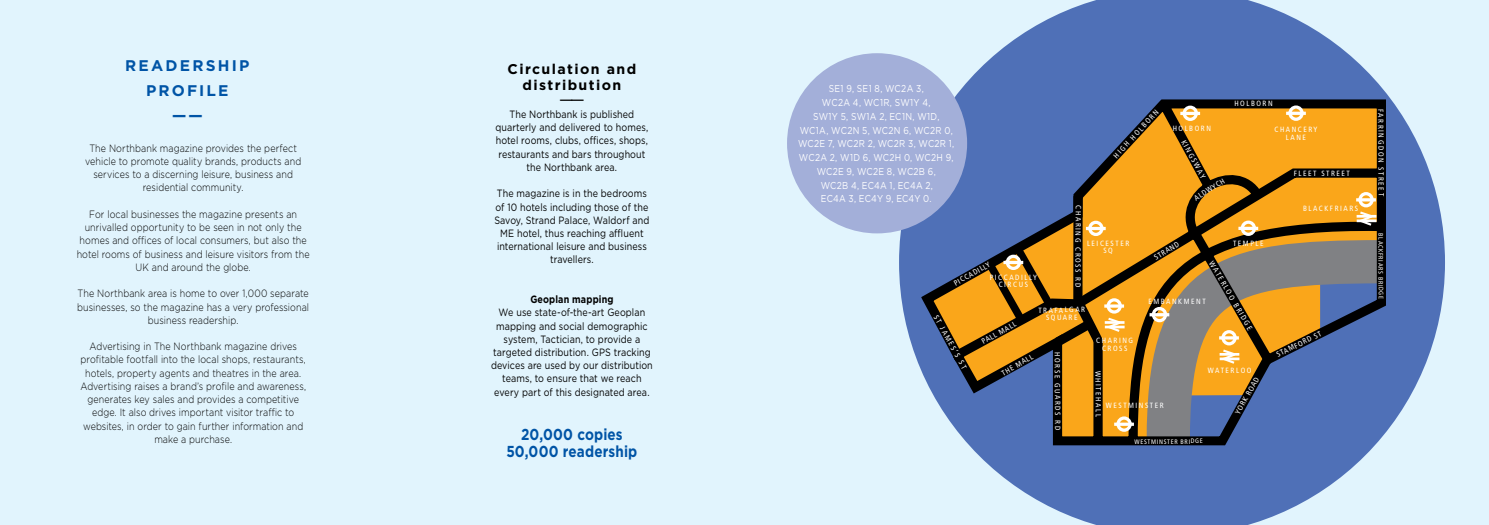
<style>
.page{position:relative;width:1489px;height:525px;background:#fff}
.page>*{position:absolute;margin:0;border:0;box-sizing:border-box;transform-origin:0 0}
.t1{font:700 15.88px/17.6px "Gotham";letter-spacing:.01em;color:#0054a6;text-align:center;scale:.85 1}
.t2{font:700 15.88px "Gotham";color:#0054a6}
.t3{font:15.88px "Gotham";color:#000}
.t4{font:700 15.38px/24.6px "Gotham";letter-spacing:.145em;color:#0054a6;text-align:center}
.t5{font:700 14.12px/15.9px "Gotham";letter-spacing:.1em;color:#000;text-align:center}
.t6{font:300 10.62px/13.2px "Gotham";letter-spacing:.005em;color:#000;text-align:center;scale:.85 1}
.t7{font:10.62px/13.2px "Gotham";letter-spacing:.005em;color:#000;text-align:center;scale:.85 1}
.t8{font:700 10.62px "Gotham";letter-spacing:.015em;color:#000;scale:.85 1}
.t9{font:10px/13.8px "Gotham";letter-spacing:.03em;color:#fff;text-align:center;scale:.85 1}
.t10{font:condensed 7.62px/7.6px "Frutiger";letter-spacing:.195em;color:#fff;text-align:center}
.t11{font:condensed 6.5px "Frutiger";letter-spacing:.095em;color:#fff}
</style>
<div class="page">
<div style="left:0;top:0;width:755px;height:524px;background:#e1f4fd"></div>
<div style="left:733px;top:0;width:755px;height:524px;background:#e1f4fd"></div>
<svg style="left:899px;top:0;width:545px;height:524px;fill:#4f70b7"></svg>
<svg style="left:921px;top:99px;width:464px;height:346px;background:#8b7659"></svg>
<svg style="left:981px;top:187px;width:119px;height:167px;background:#8f6d39"></svg>
<div style="left:1240px;top:220px;width:15px;height:16px;border:3px solid #fff;border-radius:50%"></div>
<hr style="left:1238px;top:227px;width:20px;height:3px;background:#fff">
<div style="left:1106px;top:298px;width:15px;height:15px;border:3px solid #fff;border-radius:50%"></div>
<hr style="left:1104px;top:304px;width:19px;height:3px;background:#fff">
<div style="left:1151px;top:307px;width:16px;height:15px;border:3px solid #fff;border-radius:50%"></div>
<hr style="left:1149px;top:313px;width:20px;height:3px;background:#fff">
<div style="left:1088px;top:220px;width:15px;height:16px;border:3px solid #fff;border-radius:50%"></div>
<hr style="left:1085px;top:227px;width:20px;height:3px;background:#fff">
<div style="left:1005px;top:254px;width:16px;height:16px;border:3px solid #fff;border-radius:50%"></div>
<hr style="left:1003px;top:261px;width:20px;height:3px;background:#fff">
<div style="left:1116px;top:416px;width:15px;height:15px;border:3px solid #fff;border-radius:50%"></div>
<hr style="left:1114px;top:422px;width:19px;height:3px;background:#fff">
<div style="left:1288px;top:105px;width:15px;height:16px;border:3px solid #fff;border-radius:50%"></div>
<hr style="left:1285px;top:112px;width:20px;height:3px;background:#fff">
<div style="left:1182px;top:106px;width:15px;height:15px;border:3px solid #fff;border-radius:50%"></div>
<hr style="left:1180px;top:112px;width:19px;height:3px;background:#fff">
<hr style="left:1104px;top:321px;width:20px;height:2px;background:#fff">
<hr style="left:1104px;top:325px;width:20px;height:3px;background:#fff">
<svg style="left:1106px;top:316px;width:15px;height:17px"></svg>
<div style="left:1221px;top:330px;width:15px;height:15px;border:3px solid #fff;border-radius:50%"></div>
<hr style="left:1218px;top:336px;width:20px;height:3px;background:#fff">
<hr style="left:1219px;top:353px;width:20px;height:2px;background:#fff">
<hr style="left:1219px;top:357px;width:20px;height:3px;background:#fff">
<svg style="left:1221px;top:348px;width:15px;height:17px"></svg>
<div style="left:1358px;top:192px;width:15px;height:15px;border:3px solid #fff;border-radius:50%"></div>
<hr style="left:1355px;top:198px;width:20px;height:3px;background:#fff">
<hr style="left:1356px;top:215px;width:20px;height:2px;background:#fff">
<hr style="left:1356px;top:219px;width:20px;height:3px;background:#fff">
<svg style="left:1358px;top:210px;width:15px;height:17px"></svg>
<div style="left:787px;top:53px;width:180px;height:180px;background:#a3afd9;border-radius:50%"></div>
<h2 class="t4" style="left:125px;top:53px;width:126px">READERSHIP<br>PROFILE</h2>
<h1 class="t2" style="left:172px;top:104px;width:32px">——</h1>
<p class="t6" style="left:85px;top:141px;width:256px">The Northbank magazine provides the perfect vehicle to promote quality brands, products and services to a discerning leisure, business and residential community.</p>
<p class="t6" style="left:77px;top:207px;width:275px">For local businesses the magazine presents an unrivalled opportunity to be seen in not only the homes and offices of local consumers, but also the hotel rooms of business and leisure visitors from the UK and around the globe.</p>
<p class="t6" style="left:77px;top:286px;width:274px">The Northbank area is home to over 1,000 separate businesses, so the magazine has a very professional business readership.</p>
<p class="t6" style="left:80px;top:339px;width:267px">Advertising in The Northbank magazine drives profitable footfall into the local shops, restaurants, hotels, property agents and theatres in the area.<br>Advertising raises a brand’s profile and awareness, generates key sales and provides a competitive edge. It also drives important visitor traffic to websites, in order to gain further information and make a purchase.</p>
<h3 class="t5" style="left:507px;top:61px;width:130px">Circulation and distribution</h3>
<h1 class="t3" style="left:559px;top:89px;width:27px">——</h1>
<p class="t7" style="left:495px;top:107px;width:181px">The Northbank is published quarterly and delivered to homes, hotel rooms, clubs, offices, shops, restaurants and bars throughout the Northbank area.</p>
<p class="t7" style="left:494px;top:186px;width:184px">The magazine is in the bedrooms of 10 hotels including those of the<br>Savoy, Strand Palace, Waldorf and<br>ME hotel, thus reaching affluent international leisure and business travellers.</p>
<p class="t8" style="left:530px;top:292px;width:99px">Geoplan mapping</p>
<p class="t7" style="left:491px;top:305px;width:192px">We use state-of-the-art Geoplan mapping and social demographic system, Tactician, to provide a targeted distribution. GPS tracking devices are used by our distribution teams, to ensure that we reach every part of this designated area.</p>
<h1 class="t1" style="left:506px;top:425px;width:156px">20,000 copies<br>50,000 readership</h1>
<p class="t9" style="left:798px;top:82px;width:185px">SE1 9, SE1 8, WC2A 3,<br>WC2A 4, WC1R, SW1Y 4,<br>SW1Y 5, SW1A 2, EC1N, W1D,<br>WC1A, WC2N 5, WC2N 6, WC2R 0,<br>WC2E 7, WC2R 2, WC2R 3, WC2R 1,<br>WC2A 2, W1D 6, WC2H 0, WC2H 9,<br>WC2E 9, WC2E 8, WC2B 6,<br>WC2B 4, EC4A 1, EC4A 2,<br>EC4A 3, EC4Y 9, EC4Y 0.</p>
<p class="t10" style="left:1234px;top:100px;width:40px">HOLBORN</p>
<p class="t10" style="left:1111px;top:154px;width:64px;rotate:-47deg">HIGH HOLBORN</p>
<p class="t10" style="left:1172px;top:124px;width:40px">HOLBORN</p>
<p class="t10" style="left:1274px;top:126px;width:45px">CHANCERY<br>LANE</p>
<p class="t10" style="left:1186px;top:138px;width:44px;rotate:62deg">KINGSWAY</p>
<p class="t10" style="left:1293px;top:169px;width:58px">FLEET STREET</p>
<p class="t10" style="left:1192px;top:195px;width:36px;rotate:-32deg">ALDWYCH</p>
<p class="t10" style="left:1302px;top:204px;width:56px">BLACKFRIARS</p>
<p class="t10" style="left:1081px;top:205px;width:83px;rotate:90deg">CHARING CROSS RD</p>
<p class="t10" style="left:1086px;top:239px;width:44px">LEICESTER<br>SQ</p>
<p class="t10" style="left:1232px;top:239px;width:32px">TEMPLE</p>
<p class="t10" style="left:1152px;top:254px;width:29px;rotate:-32deg">STRAND</p>
<p class="t10" style="left:1214px;top:259px;width:80px;rotate:60deg">WATERLOO BRIDGE</p>
<p class="t10" style="left:952px;top:280px;width:42px;rotate:-29deg">PICCADILLY</p>
<p class="t10" style="left:980px;top:338px;width:40px;rotate:-29deg">PALL MALL</p>
<p class="t10" style="left:989px;top:273px;width:49px">PICCADILLY<br>CIRCUS</p>
<p class="t10" style="left:1148px;top:298px;width:59px">EMBANKMENT</p>
<p class="t10" style="left:1038px;top:306px;width:48px">TRAFALGAR<br>SQUARE</p>
<p class="t10" style="left:939px;top:314px;width:61px;rotate:61deg">ST JAMES’S ST</p>
<p class="t10" style="left:1275px;top:351px;width:50px;rotate:-26deg">STAMFORD ST</p>
<p class="t10" style="left:1096px;top:337px;width:38px">CHARING<br>CROSS</p>
<p class="t10" style="left:1061px;top:352px;width:79px;rotate:90deg">HORSE GUARDS RD</p>
<p class="t10" style="left:1000px;top:369px;width:36px;rotate:-29deg">THE MALL</p>
<p class="t10" style="left:1207px;top:366px;width:45px">WATERLOO</p>
<p class="t10" style="left:1102px;top:370px;width:48px;rotate:90deg">WHITEHALL</p>
<p class="t10" style="left:1233px;top:411px;width:43px;rotate:-61deg">YORK ROAD</p>
<p class="t10" style="left:1105px;top:401px;width:59px">WESTMINSTER</p>
<p class="t11" style="left:1134px;top:437px;width:70px">WESTMINSTER BRIDGE</p>
<p class="t10" style="left:1384px;top:109px;width:88px;rotate:90deg">FARRINGDON STREET</p>
<p class="t11" style="left:1384px;top:233px;width:67px;rotate:90deg">BLACKFRIARS BRIDGE</p>
</div>
